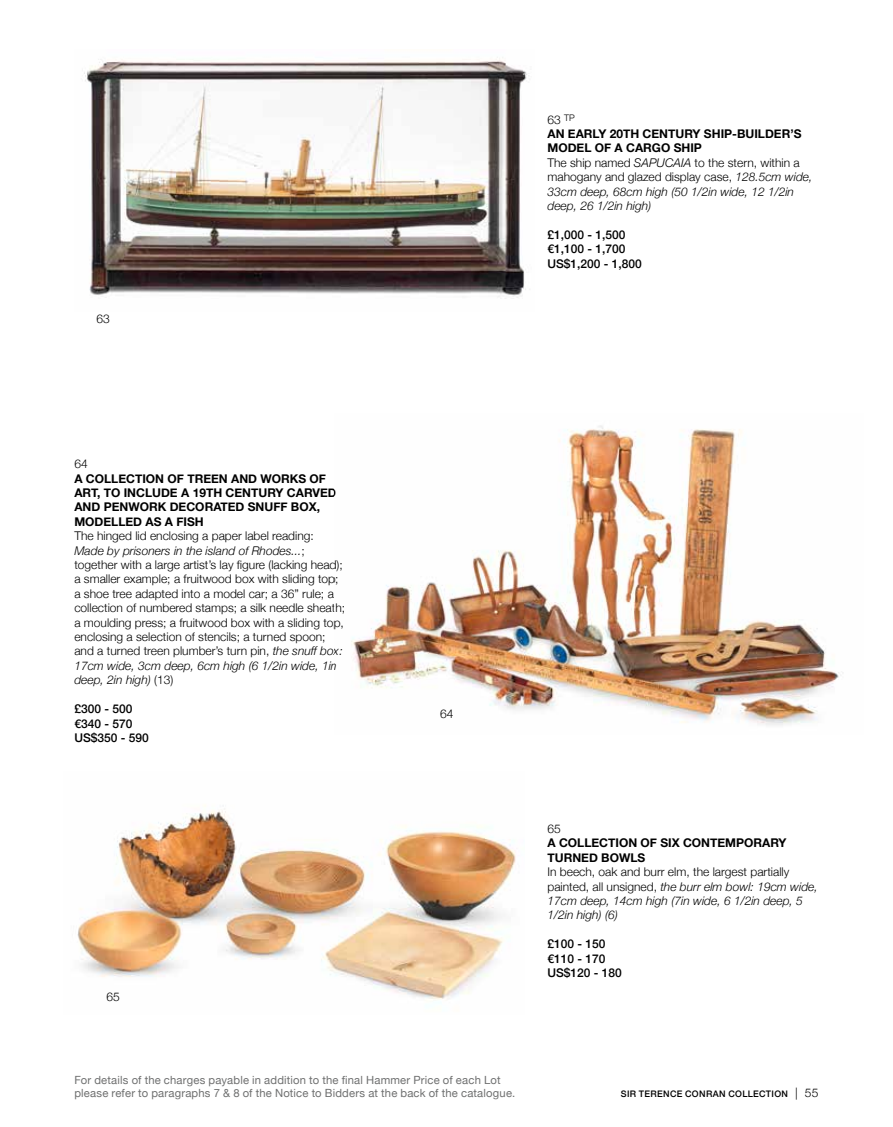
<style>
.page{position:relative;width:893px;height:1127px;background:#fff}
.page>*{position:absolute;margin:0;border:0;box-sizing:border-box;transform-origin:0 0}
.t1{font:300 12px/14.4px "Helvetica Neue";color:#000}
.t2{font:italic 300 12px/14.4px "Helvetica Neue";color:#000}
.t3{font:700 12px/14.4px "Helvetica Neue";color:#000}
.t4{font:500 12px/14.4px "Helvetica Neue";color:#000}
.t5{font:11.25px/12.8px "Helvetica Neue";letter-spacing:.015em;color:#6f7070}
.t6{font:500 9px "Helvetica Neue";letter-spacing:.035em;color:#000}
.s1{font-style:italic}
.s2{font-style:normal}
.s3{font-weight:700;font-style:normal}
.s4{font-weight:300;font-size:12px}
</style>
<div class="page">
<img style="left:84px;top:57px;width:445px;height:242px">
<img style="left:351px;top:425px;width:492px;height:300px">
<img style="left:77px;top:805px;width:439px;height:195px">
<p class="t1" style="left:96px;top:311px;width:15px">63</p>
<p class="t1" style="left:74px;top:456px;width:15px">64</p>
<p class="t3" style="left:74px;top:471px;width:264px">A COLLECTION OF TREEN AND WORKS OF<br>ART, TO INCLUDE A 19TH CENTURY CARVED<br>AND PENWORK DECORATED SNUFF BOX,<br>MODELLED AS A FISH</p>
<p class="t1" style="left:74px;top:528px;width:272px">The hinged lid enclosing a paper label reading:<br><span class="s1">Made by prisoners in the island of Rhodes...</span>; together with a large artist’s lay figure (lacking head); a smaller example; a fruitwood box with sliding top; a shoe tree adapted into a model car; a 36” rule; a collection of numbered stamps; a silk needle sheath; a moulding press; a fruitwood box with a sliding top, enclosing a selection of stencils; a turned spoon; and a turned treen plumber’s turn pin, <span class="s1">the snuff box:<br>17cm wide, 3cm deep, 6cm high (6 1/2in wide, 1in deep, 2in high)</span> (13)</p>
<p class="t4" style="left:74px;top:701px;width:76px">£300 - 500 €340 - 570<br>US$350 - 590</p>
<p class="t1" style="left:106px;top:989px;width:15px">65</p>
<p class="t2" style="left:547px;top:111px;width:266px"><span class="s2">63</span> <sup>TP<br></sup><span class="s3">AN EARLY 20TH CENTURY SHIP-BUILDER’S<br>MODEL OF A CARGO SHIP<br></span><span class="s2">The ship named</span> SAPUCAIA <span class="s2">to the stern, within a mahogany and glazed display case,</span> 128.5cm wide,<br>33cm deep, 68cm high (50 1/2in wide, 12 1/2in deep, 26 1/2in high)</p>
<p class="t4" style="left:547px;top:226px;width:96px">£1,000 - 1,500 €1,100 - 1,700<br>US$1,200 - 1,800</p>
<p class="t1" style="left:440px;top:706px;width:15px">64</p>
<p class="t1" style="left:547px;top:820px;width:15px">65</p>
<p class="t3" style="left:547px;top:836px;width:241px">A COLLECTION OF SIX CONTEMPORARY<br>TURNED BOWLS</p>
<p class="t2" style="left:547px;top:864px;width:272px"><span class="s2">In beech, oak and burr elm, the largest partially painted, all unsigned,</span> the burr elm bowl: 19cm wide, 17cm deep, 14cm high (7in wide, 6 1/2in deep, 5<br>1/2in high) (6)</p>
<p class="t4" style="left:547px;top:936px;width:76px">£100 - 150 €110 - 170<br>US$120 - 180</p>
<p class="t5" style="left:74px;top:1075px;width:442px">For details of the charges payable in addition to the final Hammer Price of each Lot please refer to paragraphs 7 &amp; 8 of the Notice to Bidders at the back of the catalogue.</p>
<p class="t6" style="left:621px;top:1087px;width:199px">SIR TERENCE CONRAN COLLECTION <span class="s4">| 55</span></p>
</div>
